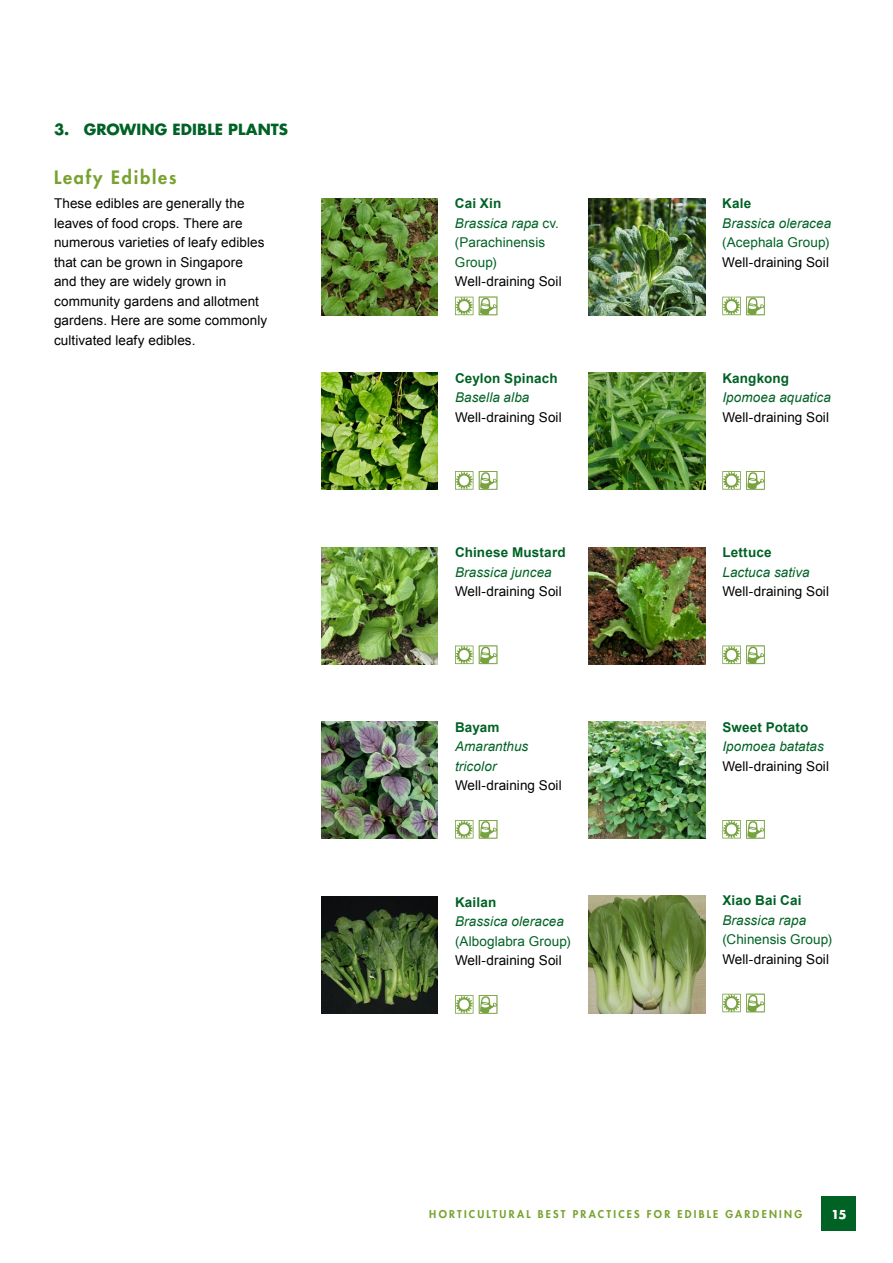
<style>
.page{position:relative;width:893px;height:1263px;background:#fff}
.page>*{position:absolute;margin:0;border:0;box-sizing:border-box;transform-origin:0 0}
.t1{font:800 18px "Futura Std";letter-spacing:.1em;color:#78a22f}
.t2{font:700 15px "Futura Std";letter-spacing:.005em;color:#006225}
.t3{font:13.5px/19.5px "Arial";letter-spacing:.005em;color:#000}
.t4{font:italic 13.5px/19.5px "Arial";letter-spacing:.005em;color:#006225}
.t5{font:13.5px/19.5px "Arial";letter-spacing:.005em;color:#006225}
.t6{font:700 13.5px "Arial";letter-spacing:.01em;color:#006225}
.t7{font:700 12px "Futura Std";color:#fff}
.t8{font:800 10.5px "Futura Std";letter-spacing:.21em;color:#78a22f}
.s1{font-weight:700}
.s2{font-style:italic}
</style>
<div class="page">
<div style="left:821px;top:1196px;width:35px;height:35px;background:#006225"></div>
<img style="left:589px;top:199px;width:116px;height:116px">
<svg style="left:722px;top:297px;width:43px;height:18px"></svg>
<svg style="left:455px;top:297px;width:18px;height:18px"></svg>
<svg style="left:479px;top:297px;width:18px;height:18px"></svg>
<img style="left:321px;top:199px;width:117px;height:116px">
<img style="left:321px;top:897px;width:117px;height:117px">
<svg style="left:455px;top:995px;width:18px;height:19px"></svg>
<svg style="left:479px;top:995px;width:18px;height:19px"></svg>
<img style="left:589px;top:895px;width:116px;height:119px">
<svg style="left:722px;top:994px;width:43px;height:18px"></svg>
<img style="left:321px;top:722px;width:117px;height:116px">
<svg style="left:455px;top:820px;width:18px;height:18px"></svg>
<svg style="left:479px;top:820px;width:18px;height:19px"></svg>
<img style="left:589px;top:722px;width:116px;height:116px">
<svg style="left:722px;top:820px;width:43px;height:19px"></svg>
<img style="left:321px;top:547px;width:117px;height:117px">
<svg style="left:455px;top:645px;width:18px;height:19px"></svg>
<svg style="left:479px;top:645px;width:18px;height:19px"></svg>
<img style="left:589px;top:547px;width:116px;height:117px">
<svg style="left:722px;top:645px;width:43px;height:19px"></svg>
<img style="left:321px;top:373px;width:117px;height:117px">
<svg style="left:455px;top:471px;width:18px;height:19px"></svg>
<svg style="left:479px;top:471px;width:18px;height:19px"></svg>
<img style="left:589px;top:373px;width:116px;height:117px">
<svg style="left:722px;top:471px;width:43px;height:19px"></svg>
<p class="t2" style="left:54px;top:119px;width:236px">3. GROWING EDIBLE PLANTS</p>
<h1 class="t1" style="left:54px;top:165px;width:124px">Leafy Edibles</h1>
<p class="t3" style="left:54px;top:194px;width:215px">These edibles are generally the leaves of food crops. There are numerous varieties of leafy edibles that can be grown in Singapore and they are widely grown in community gardens and allotment gardens. Here are some commonly cultivated leafy edibles.</p>
<p class="t5" style="left:455px;top:194px;width:106px"><span class="s1">Cai Xin<br></span><span class="s2">Brassica rapa</span> cv<span class="s2">. </span>(Parachinensis<br>Group)</p>
<p class="t3" style="left:455px;top:272px;width:108px">Well-draining Soil</p>
<p class="t6" style="left:455px;top:369px;width:104px">Ceylon Spinach</p>
<p class="t4" style="left:455px;top:388px;width:76px">Basella alba</p>
<p class="t3" style="left:455px;top:407px;width:108px">Well-draining Soil</p>
<p class="t6" style="left:455px;top:544px;width:112px">Chinese Mustard</p>
<p class="t4" style="left:455px;top:562px;width:98px">Brassica juncea</p>
<p class="t3" style="left:455px;top:582px;width:108px">Well-draining Soil</p>
<p class="t6" style="left:455px;top:718px;width:46px">Bayam</p>
<p class="t4" style="left:455px;top:737px;width:75px">Amaranthus tricolor</p>
<p class="t3" style="left:455px;top:776px;width:108px">Well-draining Soil</p>
<p class="t6" style="left:455px;top:893px;width:43px">Kailan</p>
<p class="t4" style="left:455px;top:912px;width:110px">Brassica oleracea</p>
<p class="t5" style="left:455px;top:931px;width:117px">(Alboglabra Group)</p>
<p class="t3" style="left:455px;top:951px;width:108px">Well-draining Soil</p>
<p class="t6" style="left:722px;top:195px;width:31px">Kale</p>
<p class="t4" style="left:722px;top:214px;width:110px">Brassica oleracea</p>
<p class="t5" style="left:722px;top:233px;width:109px">(Acephala Group)</p>
<p class="t3" style="left:722px;top:252px;width:108px">Well-draining Soil</p>
<p class="t6" style="left:722px;top:369px;width:68px">Kangkong</p>
<p class="t4" style="left:722px;top:388px;width:110px">Ipomoea aquatica</p>
<p class="t3" style="left:722px;top:407px;width:108px">Well-draining Soil</p>
<p class="t6" style="left:722px;top:544px;width:51px">Lettuce</p>
<p class="t4" style="left:722px;top:562px;width:89px">Lactuca sativa</p>
<p class="t3" style="left:722px;top:582px;width:108px">Well-draining Soil</p>
<p class="t6" style="left:722px;top:718px;width:88px">Sweet Potato</p>
<p class="t4" style="left:722px;top:737px;width:103px">Ipomoea batatas</p>
<p class="t3" style="left:722px;top:756px;width:108px">Well-draining Soil</p>
<p class="t6" style="left:722px;top:892px;width:81px">Xiao Bai Cai</p>
<p class="t4" style="left:722px;top:911px;width:85px">Brassica rapa</p>
<p class="t5" style="left:722px;top:930px;width:111px">(Chinensis Group)</p>
<p class="t3" style="left:722px;top:949px;width:108px">Well-draining Soil</p>
<p class="t8" style="left:429px;top:1207px;width:374px">HORTICULTURAL BEST PRACTICES FOR EDIBLE GARDENING</p>
<p class="t7" style="left:831px;top:1206px;width:17px">15</p>
</div>
